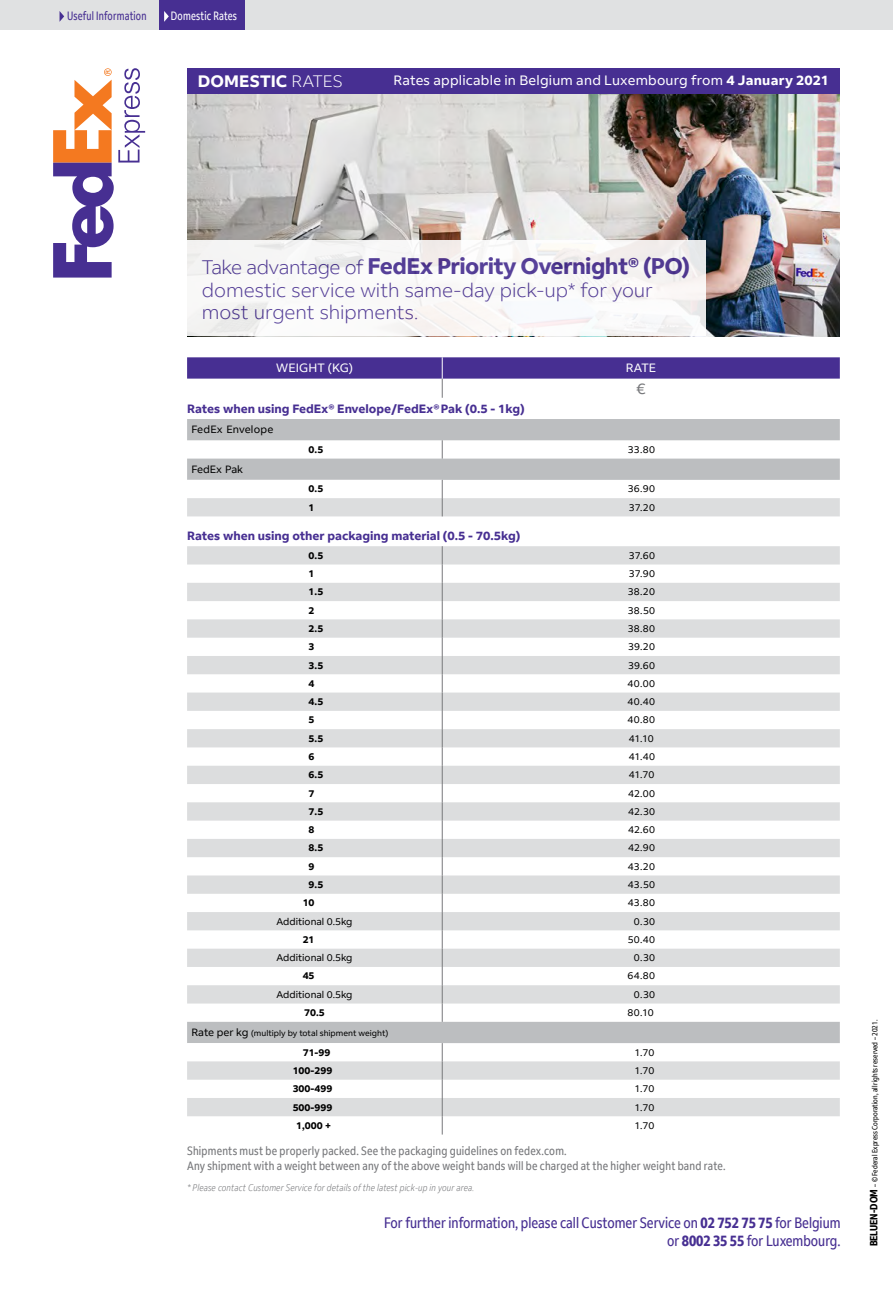
<style>
.page{position:relative;width:893px;height:1289px;background:#fff}
.page>*{position:absolute;margin:0;border:0;box-sizing:border-box;transform-origin:0 0}
.t1{font:700 22.5px "Fed Ex Sans";letter-spacing:-.025em;color:#472f92}
.t2{font:300 19.5px/22.5px "Fed Ex Sans";letter-spacing:-.005em;color:#472f92}
.t3{font:700 16.5px "Fed Ex Sans";letter-spacing:.01em;color:#fff}
.t4{font:condensed 15px/18px "Fed Ex Sans";color:#472f92;text-align:right}
.t5{font:condensed 15px "Fed Ex Sans";letter-spacing:.01em;color:#77787b}
.t6{font:15px "Fed Ex Sans";color:#77787b}
.t7{font:13.5px "Fed Ex Sans";letter-spacing:.015em;color:#fff}
.t8{font:condensed 12px/15px "Fed Ex Sans";letter-spacing:.02em;color:#77787b}
.t9{font:700 12px "Fed Ex Sans";color:#472f92}
.t10{font:condensed 12px "Fed Ex Sans";letter-spacing:.015em;color:#472f92;scale:.9 1}
.t11{font:12px "Fed Ex Sans";letter-spacing:.01em;color:#fff}
.t12{font:condensed 12px "Fed Ex Sans";letter-spacing:.015em;color:#fff;scale:.9 1}
.t13{font:10.5px "Fed Ex Sans";letter-spacing:.02em;color:#000}
.t14{font:10.5px "Fed Ex Sans";color:#000}
.t15{font:9.75px "Fed Ex Sans";color:#000}
.t16{font:700 9.75px "Fed Ex Sans";color:#000}
.t17{font:italic 300 condensed 9.75px "Fed Ex Sans";letter-spacing:.015em;color:#77787b}
.t18{font:8.25px "Fed Ex Sans";color:#000}
.t19{font:condensed 7.5px "Fed Ex Sans";color:#000}
.s1{font-weight:300}
.s2{font-weight:700}
.s3{font-weight:300;font-size:19.5px}
.s4{font-size:10.5px}
.s5{font-weight:700;font-size:10.5px}
</style>
<div class="page">
<svg style="left:53px;top:68px;width:92px;height:209px"></svg>
<svg style="left:187px;top:419px;width:653px;height:98px;fill:#bcbec0"></svg>
<svg style="left:187px;top:546px;width:653px;height:570px;fill:#e3e4e4"></svg>
<svg style="left:187px;top:480px;width:653px;height:36px"></svg>
<svg style="left:442px;top:546px;width:1px;height:475px"></svg>
<svg style="left:442px;top:1043px;width:1px;height:91px"></svg>
<svg style="left:187px;top:357px;width:653px;height:41px"></svg>
<svg style="left:442px;top:440px;width:1px;height:18px"></svg>
<img style="left:187px;top:94px;width:653px;height:242px">
<div style="left:187px;top:68px;width:653px;height:26px;background:#472f92"></div>
<svg style="left:187px;top:240px;width:519px;height:96px"></svg>
<div style="left:0;top:0;width:893px;height:30px;background:#e0e1e2"></div>
<svg style="left:60px;top:11px;width:4px;height:10px"></svg>
<div style="left:160px;top:0;width:85px;height:30px;background:#472f92"></div>
<svg style="left:164px;top:11px;width:5px;height:11px"></svg>
<p class="t10" style="left:67px;top:9px;width:90px">Useful Information</p>
<p class="t12" style="left:171px;top:9px;width:75px">Domestic Rates</p>
<h3 class="t3" style="left:198px;top:72px;width:147px">DOMESTIC <span class="s1">RATES</span></h3>
<h3 class="t7" style="left:393px;top:73px;width:437px">Rates applicable in Belgium and Luxembourg from <span class="s2">4 January 2021</span></h3>
<h1 class="t1" style="left:202px;top:253px;width:490px"><span class="s3">Take advantage of</span> FedEx Priority Overnight® (PO)</h1>
<h2 class="t2" style="left:202px;top:278px;width:452px">domestic service with same-day pick-up* for your most urgent shipments.</h2>
<p class="t11" style="left:276px;top:361px;width:78px">WEIGHT (KG)</p>
<p class="t11" style="left:626px;top:361px;width:32px">RATE</p>
<h3 class="t6" style="left:637px;top:380px;width:11px">€</h3>
<p class="t9" style="left:187px;top:401px;width:339px">Rates when using FedEx® Envelope/FedEx®Pak (0.5 - 1kg)</p>
<p class="t13" style="left:191px;top:423px;width:84px">FedEx Envelope</p>
<p class="t16" style="left:309px;top:444px;width:16px">0.5</p>
<p class="t15" style="left:628px;top:444px;width:29px">33.80</p>
<p class="t14" style="left:191px;top:463px;width:53px">FedEx Pak</p>
<p class="t16" style="left:309px;top:483px;width:16px">0.5</p>
<p class="t15" style="left:628px;top:483px;width:29px">36.90</p>
<p class="t16" style="left:309px;top:501px;width:7px">1</p>
<p class="t15" style="left:629px;top:501px;width:28px">37.20</p>
<p class="t9" style="left:187px;top:528px;width:335px">Rates when using other packaging material (0.5 - 70.5kg)</p>
<p class="t16" style="left:309px;top:549px;width:16px">0.5</p>
<p class="t15" style="left:629px;top:549px;width:28px">37.60</p>
<p class="t16" style="left:309px;top:568px;width:7px">1</p>
<p class="t15" style="left:629px;top:568px;width:28px">37.90</p>
<p class="t16" style="left:309px;top:586px;width:16px">1.5</p>
<p class="t15" style="left:628px;top:586px;width:29px">38.20</p>
<p class="t16" style="left:309px;top:604px;width:7px">2</p>
<p class="t15" style="left:628px;top:604px;width:29px">38.50</p>
<p class="t16" style="left:309px;top:623px;width:16px">2.5</p>
<p class="t15" style="left:628px;top:623px;width:29px">38.80</p>
<p class="t16" style="left:309px;top:641px;width:7px">3</p>
<p class="t15" style="left:628px;top:641px;width:28px">39.20</p>
<p class="t16" style="left:309px;top:659px;width:16px">3.5</p>
<p class="t15" style="left:628px;top:659px;width:28px">39.60</p>
<p class="t16" style="left:309px;top:677px;width:7px">4</p>
<p class="t15" style="left:628px;top:677px;width:29px">40.00</p>
<p class="t16" style="left:309px;top:696px;width:16px">4.5</p>
<p class="t15" style="left:628px;top:696px;width:29px">40.40</p>
<p class="t16" style="left:309px;top:714px;width:7px">5</p>
<p class="t15" style="left:628px;top:714px;width:29px">40.80</p>
<p class="t16" style="left:309px;top:732px;width:16px">5.5</p>
<p class="t15" style="left:629px;top:732px;width:26px">41.10</p>
<p class="t16" style="left:309px;top:751px;width:7px">6</p>
<p class="t15" style="left:629px;top:751px;width:28px">41.40</p>
<p class="t16" style="left:309px;top:769px;width:16px">6.5</p>
<p class="t15" style="left:629px;top:769px;width:27px">41.70</p>
<p class="t16" style="left:309px;top:787px;width:7px">7</p>
<p class="t15" style="left:628px;top:787px;width:29px">42.00</p>
<p class="t16" style="left:309px;top:805px;width:16px">7.5</p>
<p class="t15" style="left:628px;top:805px;width:29px">42.30</p>
<p class="t16" style="left:309px;top:824px;width:7px">8</p>
<p class="t15" style="left:628px;top:824px;width:28px">42.60</p>
<p class="t16" style="left:309px;top:842px;width:16px">8.5</p>
<p class="t15" style="left:628px;top:842px;width:28px">42.90</p>
<p class="t16" style="left:309px;top:860px;width:7px">9</p>
<p class="t15" style="left:628px;top:860px;width:29px">43.20</p>
<p class="t16" style="left:309px;top:879px;width:16px">9.5</p>
<p class="t15" style="left:628px;top:879px;width:29px">43.50</p>
<p class="t16" style="left:303px;top:897px;width:13px">10</p>
<p class="t15" style="left:628px;top:897px;width:29px">43.80</p>
<p class="t15" style="left:277px;top:915px;width:77px">Additional 0.5kg</p>
<p class="t15" style="left:634px;top:915px;width:23px">0.30</p>
<p class="t16" style="left:303px;top:933px;width:13px">21</p>
<p class="t15" style="left:628px;top:933px;width:29px">50.40</p>
<p class="t15" style="left:277px;top:952px;width:77px">Additional 0.5kg</p>
<p class="t15" style="left:634px;top:952px;width:23px">0.30</p>
<p class="t16" style="left:303px;top:970px;width:13px">45</p>
<p class="t15" style="left:628px;top:970px;width:29px">64.80</p>
<p class="t15" style="left:277px;top:988px;width:77px">Additional 0.5kg</p>
<p class="t15" style="left:634px;top:988px;width:23px">0.30</p>
<p class="t16" style="left:304px;top:1006px;width:22px">70.5</p>
<p class="t15" style="left:628px;top:1006px;width:28px">80.10</p>
<p class="t18" style="left:191px;top:1028px;width:198px"><span class="s4">Rate per kg</span> (multiply by total shipment weight)</p>
<p class="t16" style="left:303px;top:1046px;width:29px">71-99</p>
<p class="t15" style="left:634px;top:1046px;width:22px">1.70</p>
<p class="t16" style="left:293px;top:1064px;width:41px">100-299</p>
<p class="t15" style="left:634px;top:1064px;width:22px">1.70</p>
<p class="t16" style="left:293px;top:1083px;width:41px">300-499</p>
<p class="t15" style="left:634px;top:1083px;width:22px">1.70</p>
<p class="t16" style="left:293px;top:1101px;width:41px">500-999</p>
<p class="t15" style="left:634px;top:1101px;width:22px">1.70</p>
<p class="t16" style="left:296px;top:1119px;width:36px">1,000 +</p>
<p class="t15" style="left:634px;top:1119px;width:22px">1.70</p>
<p class="t8" style="left:187px;top:1143px;width:540px">Shipments must be properly packed. See the packaging guidelines on fedex.com.<br>Any shipment with a weight between any of the above weight bands will be charged at the higher weight band rate.</p>
<p class="t17" style="left:187px;top:1181px;width:289px">* Please contact Customer Service for details of the latest pick-up in your area.</p>
<h3 class="t5" style="left:514px;top:1141px;width:62px">fedex.com</h3>
<h3 class="t4" style="left:384px;top:1214px;width:458px">For further information, please call Customer Service on <span class="s2">02 752 75 75</span> for Belgium or <span class="s2">8002 35 55</span> for Luxembourg.</h3>
<p class="t19" style="left:870px;top:1246px;width:228px;rotate:-90deg"><span class="s5">BELUEN-DOM</span> – © Federal Express Corporation, all rights reserved – 2021.</p>
<p class="t19" style="left:870px;top:1224px;width:204px;rotate:-90deg"><span class="s5">-EN_UIRS</span> © Federal Expres Corporation, al rights reserved – 2021.</p>
</div>
